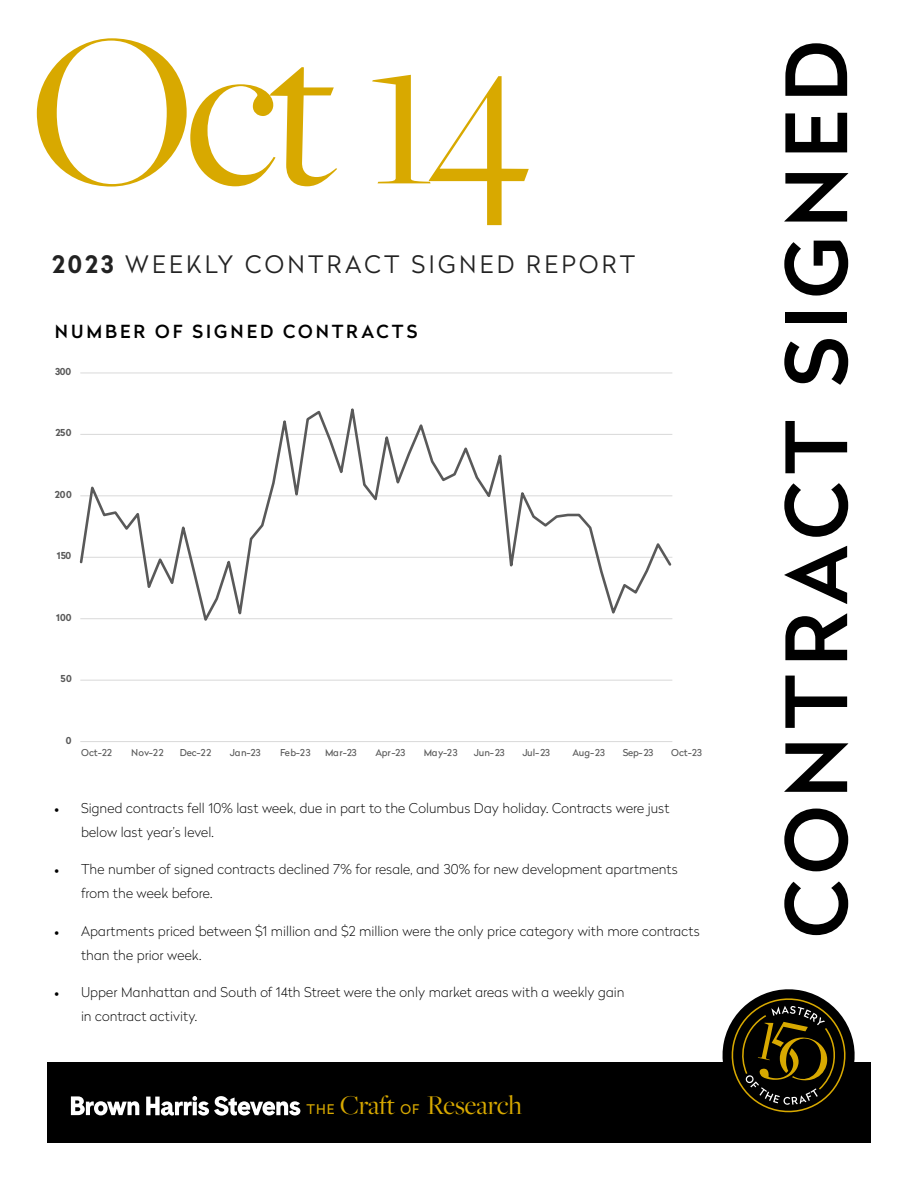
<style>
.page{position:relative;width:918px;height:1188px;background:#fff}
.page>*{position:absolute;margin:0;border:0;box-sizing:border-box;transform-origin:0 0}
.t1{font:226.65px "Freight Big Pro";color:#d8a900}
.t2{font:500 84px "Radikal";letter-spacing:.09em;color:#000}
.t3{font:28.2px "Freight Big Pro";letter-spacing:-.01em;color:#d8a900}
.t4{font:300 24px "Radikal";letter-spacing:.14em;color:#000}
.t5{font:500 18px "Radikal";letter-spacing:.165em;color:#000}
.t6{font:100 13.5px/24px "Radikal";letter-spacing:.01em;color:#000}
.t7{font:9.6px "Radikal";color:#595959}
.t8{font:700 9.6px "Radikal";letter-spacing:-.01em;color:#595959}
.s1{font-weight:700}
.s2{font-family:"Minion Pro";font-weight:400}
.s3{font-family:"Radikal";font-size:13.2px}
</style>
<div class="page">
<hr style="left:80px;top:680px;width:592px;height:1px;background:#d9d9d9">
<hr style="left:80px;top:373px;width:592px;height:1px;background:#d9d9d9">
<hr style="left:80px;top:741px;width:592px;height:1px;background:#d9d9d9">
<svg style="left:80px;top:408px;width:592px;height:213px"></svg>
<div style="left:47px;top:1062px;width:824px;height:81px;background:#000"></div>
<svg style="left:71px;top:1096px;width:68px;height:19px"></svg>
<svg style="left:146px;top:1096px;width:154px;height:20px"></svg>
<svg style="left:722px;top:989px;width:133px;height:124px"></svg>
<h1 class="t1" style="left:31px;top:-36px;width:502px">Oct 14</h1>
<h3 class="t4" style="left:52px;top:247px;width:584px"><span class="s1">2023</span> WEEKLY CONTRACT SIGNED REPORT</h3>
<h3 class="t5" style="left:55px;top:318px;width:364px">NUMBER OF SIGNED CONTRACTS</h3>
<p class="t8" style="left:55px;top:364px;width:18px">300</p>
<p class="t8" style="left:55px;top:426px;width:18px">250</p>
<p class="t8" style="left:55px;top:487px;width:18px">200</p>
<p class="t8" style="left:57px;top:549px;width:16px">150</p>
<p class="t8" style="left:56px;top:610px;width:17px">100</p>
<p class="t8" style="left:61px;top:672px;width:13px">50</p>
<p class="t8" style="left:66px;top:733px;width:7px">0</p>
<p class="t7" style="left:81px;top:745px;width:32px;rotate:1deg">Oct-22</p>
<p class="t7" style="left:131px;top:745px;width:34px;rotate:1deg">Nov-22</p>
<p class="t7" style="left:180px;top:745px;width:33px;rotate:1deg">Dec-22</p>
<p class="t7" style="left:230px;top:745px;width:32px;rotate:1deg">Jan-23</p>
<p class="t7" style="left:280px;top:745px;width:32px;rotate:1deg">Feb-23</p>
<p class="t7" style="left:325px;top:745px;width:33px;rotate:1deg">Mar-23</p>
<p class="t7" style="left:376px;top:745px;width:31px;rotate:1deg">Apr-23</p>
<p class="t7" style="left:424px;top:745px;width:35px;rotate:1deg">May-23</p>
<p class="t7" style="left:474px;top:745px;width:32px;rotate:1deg">Jun-23</p>
<p class="t7" style="left:523px;top:745px;width:29px;rotate:1deg">Jul-23</p>
<p class="t7" style="left:573px;top:745px;width:34px;rotate:1deg">Aug-23</p>
<p class="t7" style="left:623px;top:745px;width:32px;rotate:1deg">Sep-23</p>
<p class="t7" style="left:671px;top:745px;width:32px;rotate:1deg">Oct-23</p>
<p class="t6" style="left:81px;top:796px;width:590px;text-indent:-27px"><span class="s2">•</span> Signed contracts fell 10% last week, due in part to the Columbus Day holiday. Contracts were just below last year’s level.</p>
<p class="t6" style="left:81px;top:857px;width:598px;text-indent:-27px"><span class="s2">•</span> The number of signed contracts declined 7% for resale, and 30% for new development apartments from the week before.</p>
<p class="t6" style="left:81px;top:919px;width:620px;text-indent:-27px"><span class="s2">•</span> Apartments priced between $1 million and $2 million were the only price category with more contracts than the prior week.</p>
<p class="t6" style="left:81px;top:980px;width:545px;text-indent:-27px"><span class="s2">•</span> Upper Manhattan and South of 14th Street were the only market areas with a weekly gain in contract activity.</p>
<h3 class="t3" style="left:307px;top:1087px;width:217px"><span class="s3">THE</span> Craft <span class="s3">OF</span> Research</h3>
<h2 class="t2" style="left:756px;top:938px;width:899px;rotate:-90deg">CONTRACT SIGNED</h2>
</div>
